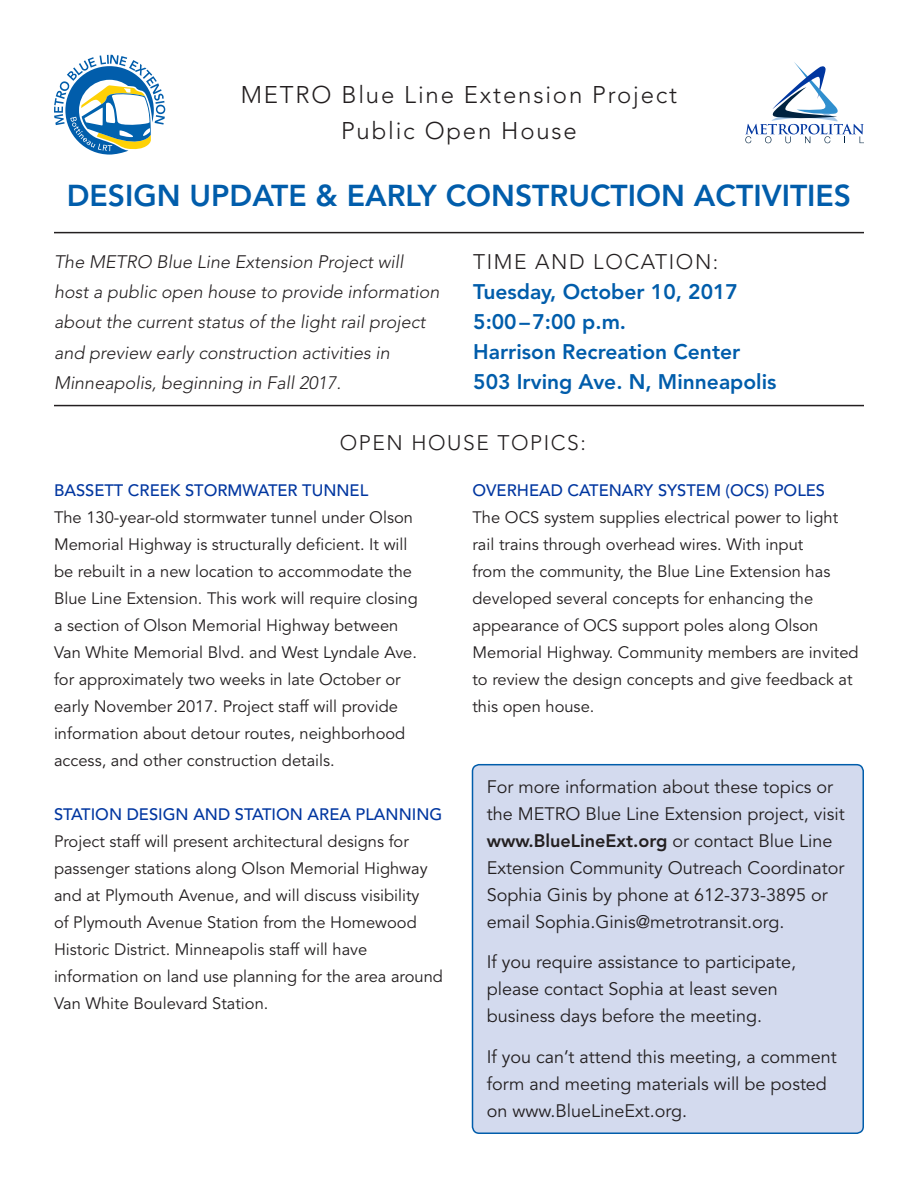
<style>
.page{position:relative;width:918px;height:1188px;background:#fff}
.page>*{position:absolute;margin:0;border:0;box-sizing:border-box;transform-origin:0 0}
.head{font:800 30px "Avenir LT Std";color:#015dab}
.intro{font:300 24px/36px "Avenir LT Std";letter-spacing:.075em;color:#231f20;text-align:center}
.time{font:800 21px/30px "Avenir LT Std";color:#015dab}
.intro-2{font:300 21px "Avenir LT Std";letter-spacing:.075em;color:#231f20}
.text{font:18px/27px "Avenir LT Std";color:#231f20}
.text-2{font:italic 300 18px/30.3px "Avenir LT Std";color:#231f20}
.text-3{font:16.5px/27px "Avenir LT Std";color:#231f20}
.subhead{font:500 16.5px "Avenir LT Std";color:#0036a0}
.s1{font-weight:300;color:#231f20}
.s2{font-weight:800}
</style>
<div class="page">
<svg style="left:54px;top:55px;width:111px;height:100px"></svg>
<svg style="left:745px;top:62px;width:119px;height:81px"></svg>
<hr style="left:54px;top:232px;width:810px;height:1px;background:#231f20">
<hr style="left:54px;top:405px;width:810px;height:1px;background:#231f20">
<div style="left:472px;top:765px;width:391px;height:368px;background:#d3daee;border-radius:7px"></div>
<div style="left:472px;top:764px;width:392px;height:370px;border:2px solid #015dab;border-radius:7px"></div>
<p class="intro" style="left:241px;top:77px;width:438px">METRO Blue Line Extension Project<br>Public Open House</p>
<p class="head" style="left:67px;top:178px;width:786px">DESIGN UPDATE &amp; EARLY CONSTRUCTION ACTIVITIES</p>
<p class="text-2" style="left:54px;top:247px;width:387px">The METRO Blue Line Extension Project will host a public open house to provide information about the current status of the light rail project and preview early construction activities in Minneapolis, beginning in Fall 2017.</p>
<p class="time" style="left:473px;top:247px;width:305px"><span class="s1">TIME AND LOCATION:<br></span>Tuesday, October 10, 2017<br>5:00–7:00 p.m.<br>Harrison Recreation Center<br>503 Irving Ave. N, Minneapolis</p>
<p class="intro-2" style="left:340px;top:431px;width:248px">OPEN HOUSE TOPICS:</p>
<p class="subhead" style="left:54px;top:481px;width:316px">BASSETT CREEK STORMWATER TUNNEL</p>
<p class="text-3" style="left:54px;top:505px;width:365px">The 130-year-old stormwater tunnel under Olson Memorial Highway is structurally deficient. It will be rebuilt in a new location to accommodate the Blue Line Extension. This work will require closing a section of Olson Memorial Highway between Van White Memorial Blvd. and West Lyndale Ave. for approximately two weeks in late October or early November 2017. Project staff will provide information about detour routes, neighborhood access, and other construction details.</p>
<p class="subhead" style="left:54px;top:805px;width:390px">STATION DESIGN AND STATION AREA PLANNING</p>
<p class="text-3" style="left:54px;top:829px;width:390px">Project staff will present architectural designs for passenger stations along Olson Memorial Highway and at Plymouth Avenue, and will discuss visibility<br>of Plymouth Avenue Station from the Homewood Historic District. Minneapolis staff will have information on land use planning for the area around Van White Boulevard Station.</p>
<p class="subhead" style="left:472px;top:481px;width:354px">OVERHEAD CATENARY SYSTEM (OCS) POLES</p>
<p class="text-3" style="left:472px;top:505px;width:388px">The OCS system supplies electrical power to light rail trains through overhead wires. With input<br>from the community, the Blue Line Extension has developed several concepts for enhancing the appearance of OCS support poles along Olson Memorial Highway. Community members are invited to review the design concepts and give feedback at this open house.</p>
<p class="text" style="left:487px;top:773px;width:360px">For more information about these topics or the METRO Blue Line Extension project, visit <span class="s2">www.BlueLineExt.org</span> or contact Blue Line Extension Community Outreach Coordinator Sophia Ginis by phone at 612-373-3895 or email Sophia.Ginis@metrotransit.org.</p>
<p class="text" style="left:487px;top:949px;width:311px">If you require assistance to participate, please contact Sophia at least seven business days before the meeting.</p>
<p class="text" style="left:487px;top:1043px;width:352px">If you can’t attend this meeting, a comment form and meeting materials will be posted on www.BlueLineExt.org.</p>
</div>
